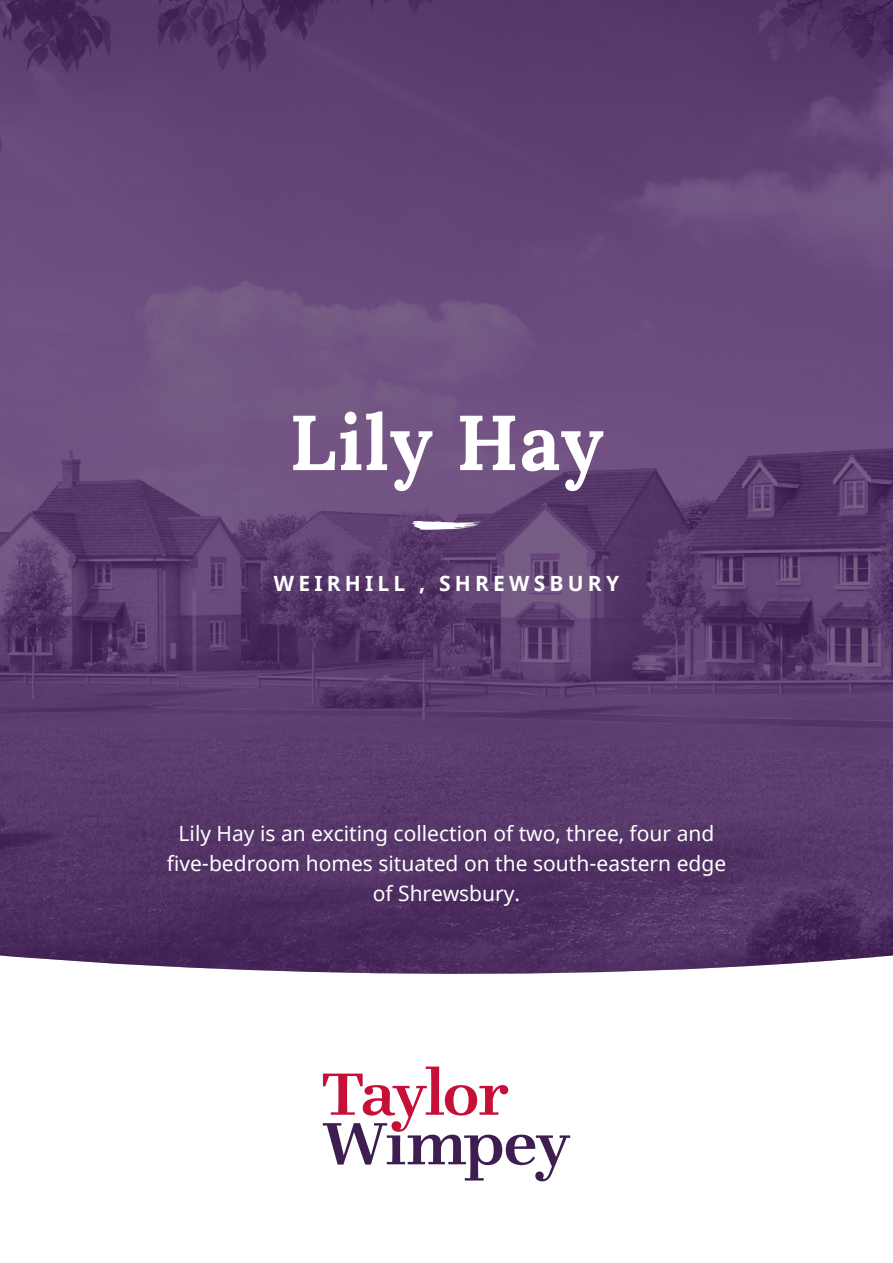
<style>
.page{position:relative;width:893px;height:1263px;background:#fff}
.page>*{position:absolute;margin:0;border:0;box-sizing:border-box;transform-origin:0 0}
.t1{font:700 77.7px "Lora";letter-spacing:.01em;color:#fff}
.t2{font:21px/30px "Noto Sans";color:#fff;text-align:center}
.t3{font:700 21px "Noto Sans";letter-spacing:.2em;color:#fff}
</style>
<div class="page">
<img style="left:0;top:0;width:893px;height:974px">
<svg style="left:323px;top:1066px;width:247px;height:115px"></svg>
<svg style="left:412px;top:521px;width:69px;height:9px"></svg>
<h1 class="t1" style="left:289px;top:383px;width:316px">Lily Hay</h1>
<p class="t3" style="left:274px;top:568px;width:347px">WEIRHILL , SHREWSBURY</p>
<p class="t2" style="left:167px;top:819px;width:561px">Lily Hay is an exciting collection of two, three, four and five-bedroom homes situated on the south-eastern edge of Shrewsbury.</p>
</div>
